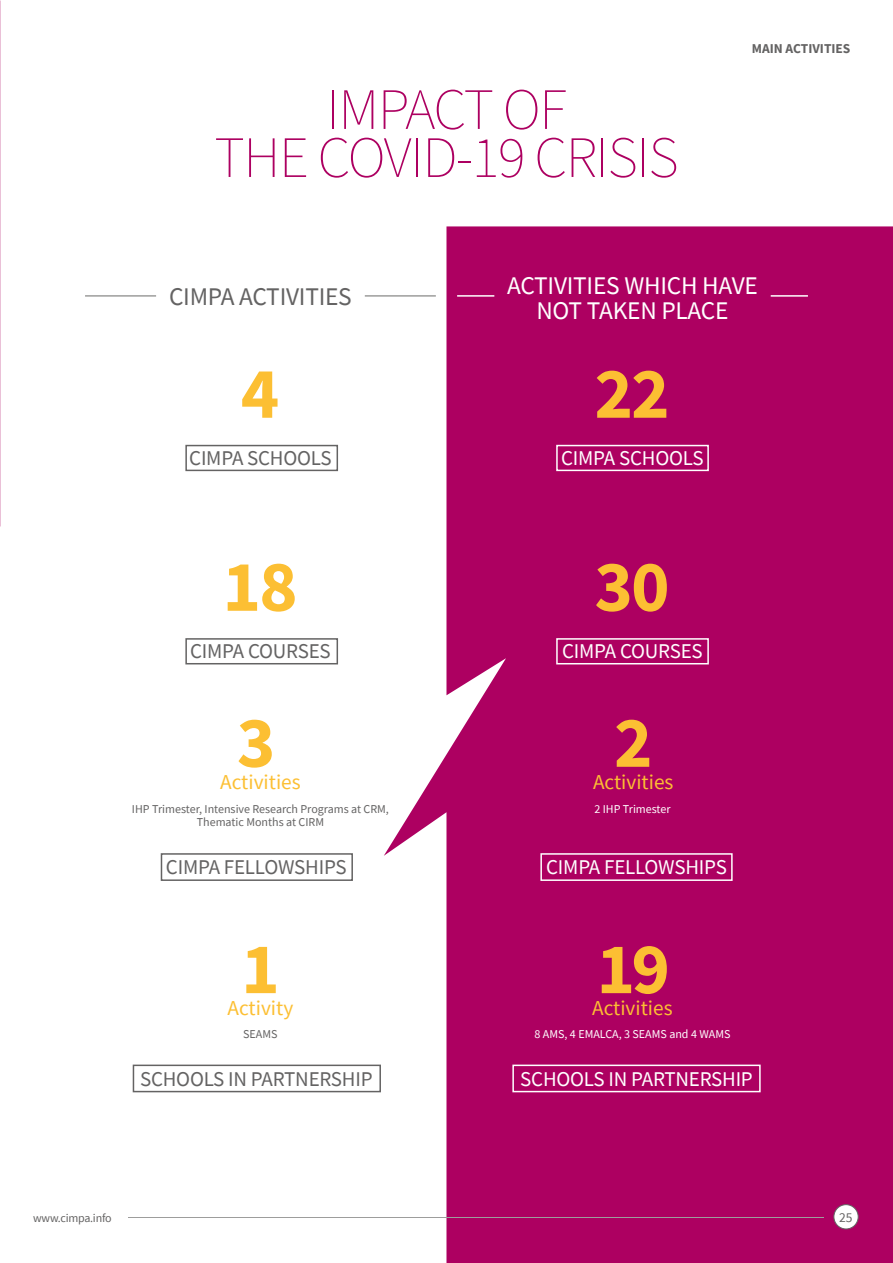
<style>
.page{position:relative;width:893px;height:1263px;background:#fff}
.page>*{position:absolute;margin:0;border:0;box-sizing:border-box;transform-origin:0 0}
.t1{font:700 72.75px "Source Sans Pro";letter-spacing:-.025em;color:#fcbf33}
.t2{font:200 58.5px/48px "Source Sans Pro";letter-spacing:-.025em;color:#ad0061;text-align:center}
.t3{font:25.35px/25.3px "Source Sans Pro";letter-spacing:-.01em;color:#fff;text-align:center}
.t4{font:25.35px "Source Sans Pro";letter-spacing:-.01em;color:#646363}
.t5{font:21.3px "Source Sans Pro";color:#fcbf33}
.t6{font:21px "Source Sans Pro";letter-spacing:-.01em;color:#646363}
.t7{font:21px "Source Sans Pro";letter-spacing:-.01em;color:#fff}
.t8{font:700 13.5px "Source Sans Pro";color:#646363}
.t9{font:13.5px "Source Sans Pro";color:#646363}
.t10{font:12px/13.5px "Source Sans Pro";color:#646363;text-align:center}
.t11{font:12px "Source Sans Pro";color:#fff}
.t12{font:12px "Source Sans Pro";letter-spacing:-.02em;color:#646363}
</style>
<div class="page">
<svg style="left:384px;top:226px;width:509px;height:1037px;background:#b71f74"></svg>
<hr style="left:365px;top:295px;width:71px;height:2px;background:#9d9d9c">
<hr style="left:457px;top:295px;width:37px;height:2px;background:#fff">
<div style="left:185px;top:445px;width:153px;height:26px;border:2px solid #646363"></div>
<div style="left:185px;top:638px;width:153px;height:26px;border:2px solid #646363"></div>
<div style="left:161px;top:853px;width:192px;height:28px;border:2px solid #646363"></div>
<div style="left:133px;top:1064px;width:248px;height:28px;border:2px solid #646363"></div>
<div style="left:540px;top:853px;width:193px;height:28px;border:2px solid #fff"></div>
<div style="left:512px;top:1064px;width:249px;height:28px;border:2px solid #fff"></div>
<div style="left:556px;top:445px;width:153px;height:26px;border:2px solid #fff"></div>
<div style="left:556px;top:638px;width:153px;height:26px;border:2px solid #fff"></div>
<hr style="left:85px;top:295px;width:71px;height:2px;background:#9d9d9c">
<hr style="left:771px;top:295px;width:37px;height:2px;background:#fff">
<div style="left:834px;top:1204px;width:24px;height:25px;background:#fff;border-radius:50%"></div>
<div style="left:833px;top:1204px;width:26px;height:25px;border:1px solid #646363;border-radius:50%"></div>
<hr style="left:128px;top:1217px;width:695px;height:1px;background:#9d9d9c">
<h2 class="t2" style="left:214px;top:86px;width:466px">IMPACT OF<br>THE COVID-19 CRISIS</h2>
<p class="t8" style="left:752px;top:39px;width:100px">MAIN ACTIVITIES</p>
<h3 class="t4" style="left:169px;top:280px;width:184px">CIMPA ACTIVITIES</h3>
<h3 class="t3" style="left:507px;top:272px;width:252px">ACTIVITIES WHICH HAVE<br>NOT TAKEN PLACE</h3>
<h1 class="t1" style="left:241px;top:344px;width:40px">4</h1>
<h1 class="t1" style="left:594px;top:344px;width:77px">22</h1>
<h3 class="t6" style="left:189px;top:445px;width:144px">CIMPA SCHOOLS</h3>
<h3 class="t7" style="left:561px;top:445px;width:144px">CIMPA SCHOOLS</h3>
<h1 class="t1" style="left:223px;top:537px;width:77px">18</h1>
<h1 class="t1" style="left:594px;top:537px;width:77px">30</h1>
<h3 class="t6" style="left:190px;top:638px;width:142px">CIMPA COURSES</h3>
<h3 class="t7" style="left:562px;top:638px;width:142px">CIMPA COURSES</h3>
<h1 class="t1" style="left:237px;top:693px;width:40px">3</h1>
<h3 class="t5" style="left:220px;top:768px;width:82px">Activities</h3>
<p class="t10" style="left:132px;top:802px;width:258px">IHP Trimester, Intensive Research Programs at CRM,<br>Thematic Months at CIRM</p>
<h1 class="t1" style="left:614px;top:693px;width:40px">2</h1>
<h3 class="t5" style="left:593px;top:768px;width:82px">Activities</h3>
<p class="t11" style="left:594px;top:801px;width:78px">2 IHP Trimester</p>
<h3 class="t6" style="left:166px;top:854px;width:182px">CIMPA FELLOWSHIPS</h3>
<h3 class="t7" style="left:546px;top:854px;width:182px">CIMPA FELLOWSHIPS</h3>
<h1 class="t1" style="left:241px;top:920px;width:40px">1</h1>
<h3 class="t5" style="left:228px;top:994px;width:67px">Activity</h3>
<p class="t10" style="left:243px;top:1028px;width:36px">SEAMS</p>
<h1 class="t1" style="left:597px;top:920px;width:75px">19</h1>
<h3 class="t5" style="left:592px;top:994px;width:82px">Activities</h3>
<p class="t11" style="left:535px;top:1027px;width:197px">8 AMS, 4 EMALCA, 3 SEAMS and 4 WAMS</p>
<h3 class="t6" style="left:140px;top:1066px;width:234px">SCHOOLS IN PARTNERSHIP</h3>
<h3 class="t7" style="left:520px;top:1066px;width:234px">SCHOOLS IN PARTNERSHIP</h3>
<p class="t12" style="left:33px;top:1210px;width:80px">www.cimpa.info</p>
<p class="t9" style="left:839px;top:1208px;width:15px">25</p>
</div>
